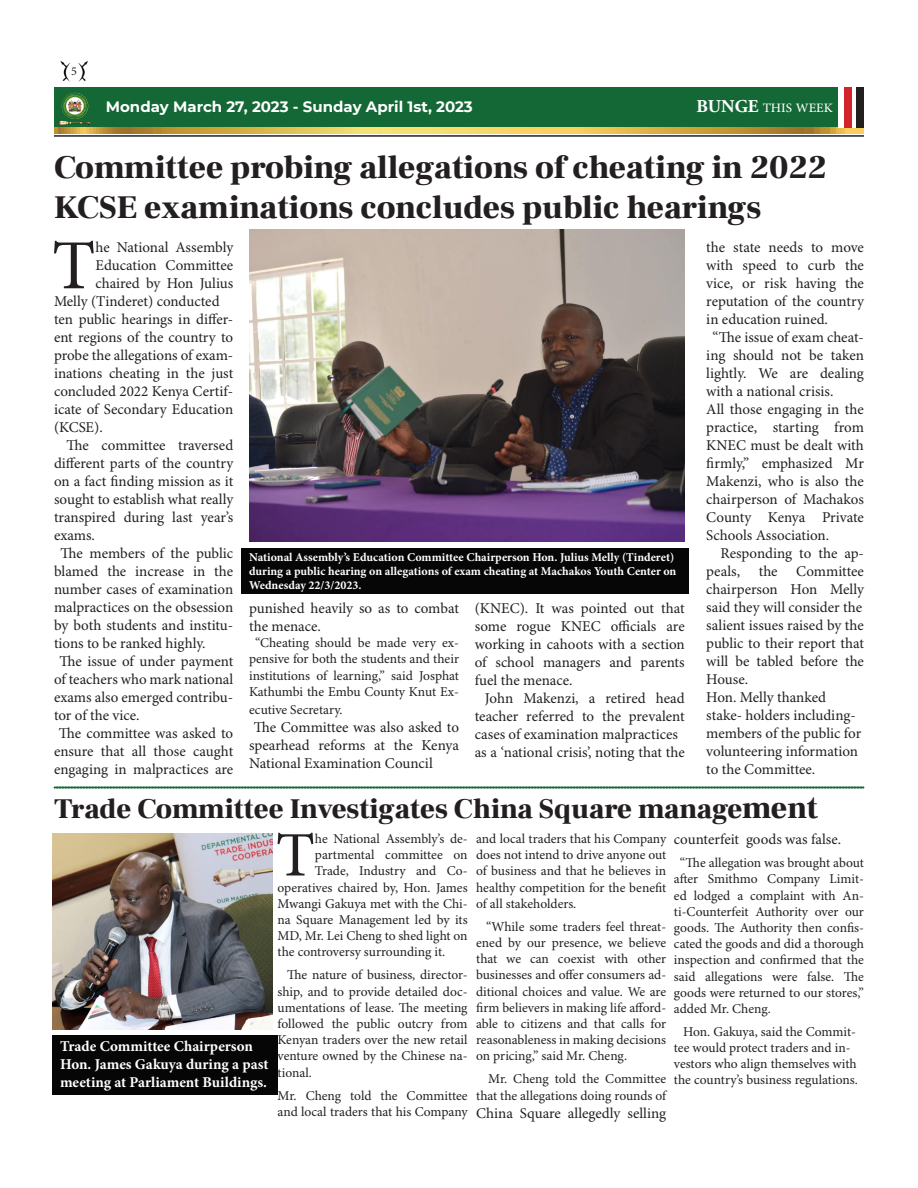
<style>
.page{position:relative;width:918px;height:1188px;background:#fff}
.page>*{position:absolute;margin:0;border:0;box-sizing:border-box;transform-origin:0 0}
.t1{font:70.35px "Minion Pro";color:#231f20}
.t2{font:63.3px "Minion Pro";color:#231f20}
.t3{font:900 33px/39.6px "Frank Ruhl Libre";color:#231f20}
.t4{font:900 28.5px "Frank Ruhl Libre";color:#231f20}
.t5{font:18px "Adobe Arabic";color:#fff}
.t6{font:15px/18px "Minion Pro";color:#231f20;text-align:justify}
.t7{font:700 15px/18px "Minion Pro";color:#fff}
.t8{font:700 15px "Montserrat";color:#fff}
.t9{font:13.5px/16.2px "Minion Pro";letter-spacing:-.005em;color:#231f20;text-align:justify}
.t10{font:700 12px/14.4px "Minion Pro";color:#fff}
.t11{font:12px "Minion Pro";color:#231f20}
.s1{font-family:"Adobe Garamond Pro";font-weight:700}
.s2{font-size:31.5px}
</style>
<div class="page">
<div style="left:242px;top:549px;width:447px;height:45px;background:#050605"></div>
<div style="left:52px;top:1035px;width:226px;height:60px;background:#050605"></div>
<div style="left:54px;top:87px;width:810px;height:41px;background:#146836"></div>
<svg style="left:54px;top:128px;width:810px;height:5px;background:#d9b44a"></svg>
<hr style="left:54px;top:135px;width:810px;height:2px;background:#231f20">
<img style="left:58px;top:92px;width:32px;height:33px">
<img style="left:60px;top:61px;width:28px;height:21px">
<div style="left:839px;top:87px;width:25px;height:41px;background:#fff"></div>
<div style="left:856px;top:87px;width:8px;height:41px;background:#231f20"></div>
<div style="left:844px;top:87px;width:8px;height:41px;background:#d1232a"></div>
<img style="left:249px;top:229px;width:436px;height:313px">
<svg style="left:54px;top:787px;width:810px;height:1px"></svg>
<img style="left:52px;top:833px;width:221px;height:196px">
<p class="t11" style="left:71px;top:64px;width:7px">5</p>
<p class="t8" style="left:106px;top:96px;width:369px">Monday March 27, 2023 - Sunday April 1st, 2023</p>
<p class="t5" style="left:696px;top:95px;width:138px"><span class="s1">BUNGE</span> THIS WEEK</p>
<p class="t3" style="left:54px;top:149px;width:774px">Committee probing allegations of cheating in 2022<br>KCSE examinations concludes public hearings</p>
<p class="t1" style="left:52px;top:224px;width:45px">T</p>
<p class="t6" style="left:95px;top:239px;width:139px">he National Assembly</p>
<p class="t6" style="left:706px;top:239px;width:159px">the state needs to move with speed to curb the vice, or risk having the reputation of the country in education ruined.</p>
<p class="t6" style="left:706px;top:329px;width:159px;text-indent:6px">“The issue of exam cheat&shy;ing should not be taken lightly. We are dealing with a national crisis.</p>
<p class="t6" style="left:706px;top:401px;width:159px">All those engaging in the practice, starting from KNEC must be dealt with firmly,” emphasized Mr Makenzi, who is also the chairperson of Machakos County Kenya Private Schools Association.</p>
<p class="t6" style="left:706px;top:545px;width:159px;text-indent:14px">Responding to the ap&shy;peals, the Committee chairperson Hon Melly said they will consider the</p>
<p class="t6" style="left:706px;top:617px;width:159px">salient issues raised by the public to their report that will be tabled before the House.</p>
<p class="t6" style="left:706px;top:689px;width:156px;text-align:left">Hon. Melly thanked stake- holders including&shy;members of the public for volunteering information to the Committee.</p>
<p class="t4" style="left:54px;top:792px;width:765px">Trade Committee Investigates China Square manage<span class="s2">ment</span></p>
<p class="t2" style="left:276px;top:817px;width:41px">T</p>
<p class="t9" style="left:315px;top:831px;width:154px">he National Assembly’s de-</p>
<p class="t6" style="left:95px;top:257px;width:139px">Education Committee</p>
<p class="t6" style="left:95px;top:275px;width:139px">chaired by Hon Julius</p>
<p class="t6" style="left:54px;top:293px;width:167px">Melly (Tinderet) conducted</p>
<p class="t6" style="left:54px;top:311px;width:181px">ten public hearings in differ&shy;ent regions of the country to probe the allegations of exam&shy;inations cheating in the just concluded 2022 Kenya Certif&shy;icate of Secondary Education (KCSE).</p>
<p class="t6" style="left:54px;top:437px;width:181px;text-indent:13px">The committee traversed different parts of the country on a fact finding mission as it sought to establish what really transpired during last year’s exams.</p>
<p class="t6" style="left:54px;top:545px;width:181px;text-indent:7px">The members of the public blamed the increase in the number cases of examination malpractices on the obsession by both students and institu&shy;tions to be ranked highly.</p>
<p class="t6" style="left:54px;top:653px;width:181px;text-align:center">The issue of under payment of teachers who mark national</p>
<p class="t6" style="left:54px;top:689px;width:181px">exams also emerged contribu&shy;tor of the vice.</p>
<p class="t6" style="left:54px;top:725px;width:181px;text-align:center">The committee was asked to ensure that all those caught engaging in malpractices are</p>
<p class="t10" style="left:249px;top:549px;width:429px">National Assembly’s Education Committee Chairperson Hon. Julius Melly (Tinderet) during a public hearing on allegations of exam cheating at Machakos Youth Center on<br>Wednesday 22/3/2023.</p>
<p class="t6" style="left:249px;top:600px;width:211px">punished heavily so as to combat the menace.</p>
<p class="t9" style="left:249px;top:635px;width:211px;text-align:center">“Cheating should be made very ex&shy;pensive for both the students and their institutions of learning,” said Josphat Kathumbi the Embu County Knut Ex-</p>
<p class="t9" style="left:249px;top:702px;width:95px">ecutive Secretary.</p>
<p class="t6" style="left:249px;top:719px;width:211px;text-indent:5px">The Committee was also asked to spearhead reforms at the Kenya National Examination Council</p>
<p class="t6" style="left:475px;top:600px;width:211px">(KNEC). It was pointed out that some rogue KNEC officials are working in cahoots with a section of school managers and parents fuel the menace.</p>
<p class="t6" style="left:475px;top:690px;width:211px;text-indent:10px">John Makenzi, a retired head teacher referred to the prevalent cases of examination malpractices</p>
<p class="t6" style="left:475px;top:744px;width:211px">as a ‘national crisis’, noting that the</p>
<p class="t9" style="left:476px;top:831px;width:192px">and local traders that his Company does not intend to drive anyone out of business and that he believes in healthy competition for the benefit of all stakeholders.</p>
<p class="t9" style="left:476px;top:919px;width:192px;text-indent:10px">“While some traders feel threat&shy;ened by our presence, we believe that we can coexist with other businesses and offer consumers ad&shy;ditional choices and value. We are firm believers in making life afford&shy;able to citizens and that calls for reasonableness in making decisions on pricing,” said Mr. Cheng.</p>
<p class="t9" style="left:476px;top:1072px;width:192px;text-align:right">Mr. Cheng told the Committee that the allegations doing rounds of</p>
<p class="t6" style="left:476px;top:1104px;width:192px">China Square allegedly selling</p>
<p class="t6" style="left:674px;top:831px;width:169px">counterfeit goods was false.</p>
<p class="t9" style="left:674px;top:855px;width:192px;text-indent:6px">“The allegation was brought about after Smithmo Company Limit&shy;ed lodged a complaint with An&shy;ti-Counterfeit Authority over our goods. The Authority then confis&shy;cated the goods and did a thorough inspection and confirmed that the said allegations were false. The goods were returned to our stores,” added Mr. Cheng.</p>
<p class="t9" style="left:674px;top:1024px;width:185px;text-align:center">Hon. Gakuya, said the Commit&shy;tee would protect traders and in&shy;vestors who align themselves with the country’s business regulations.</p>
<p class="t9" style="left:315px;top:847px;width:154px">partmental committee on</p>
<p class="t9" style="left:315px;top:864px;width:154px">Trade, Industry and Co-</p>
<p class="t9" style="left:278px;top:880px;width:192px">operatives chaired by, Hon. James</p>
<p class="t9" style="left:278px;top:896px;width:192px">Mwangi Gakuya met with the Chi-</p>
<p class="t9" style="left:278px;top:912px;width:192px">na Square Management led by its</p>
<p class="t9" style="left:278px;top:928px;width:192px">MD, Mr. Lei Cheng to shed light on</p>
<p class="t9" style="left:278px;top:945px;width:169px">the controversy surrounding it.</p>
<p class="t9" style="left:278px;top:968px;width:192px;text-indent:10px">The nature of business, director&shy;ship, and to provide detailed doc&shy;umentations of lease. The meeting followed the public outcry from Kenyan traders over the new retail venture owned by the Chinese na&shy;tional.</p>
<p class="t9" style="left:278px;top:1088px;width:192px">Mr. Cheng told the Committee and local traders that his Company</p>
<p class="t7" style="left:60px;top:1037px;width:210px">Trade Committee Chairperson<br>Hon. James Gakuya during a past meeting at Parliament Buildings.</p>
</div>
